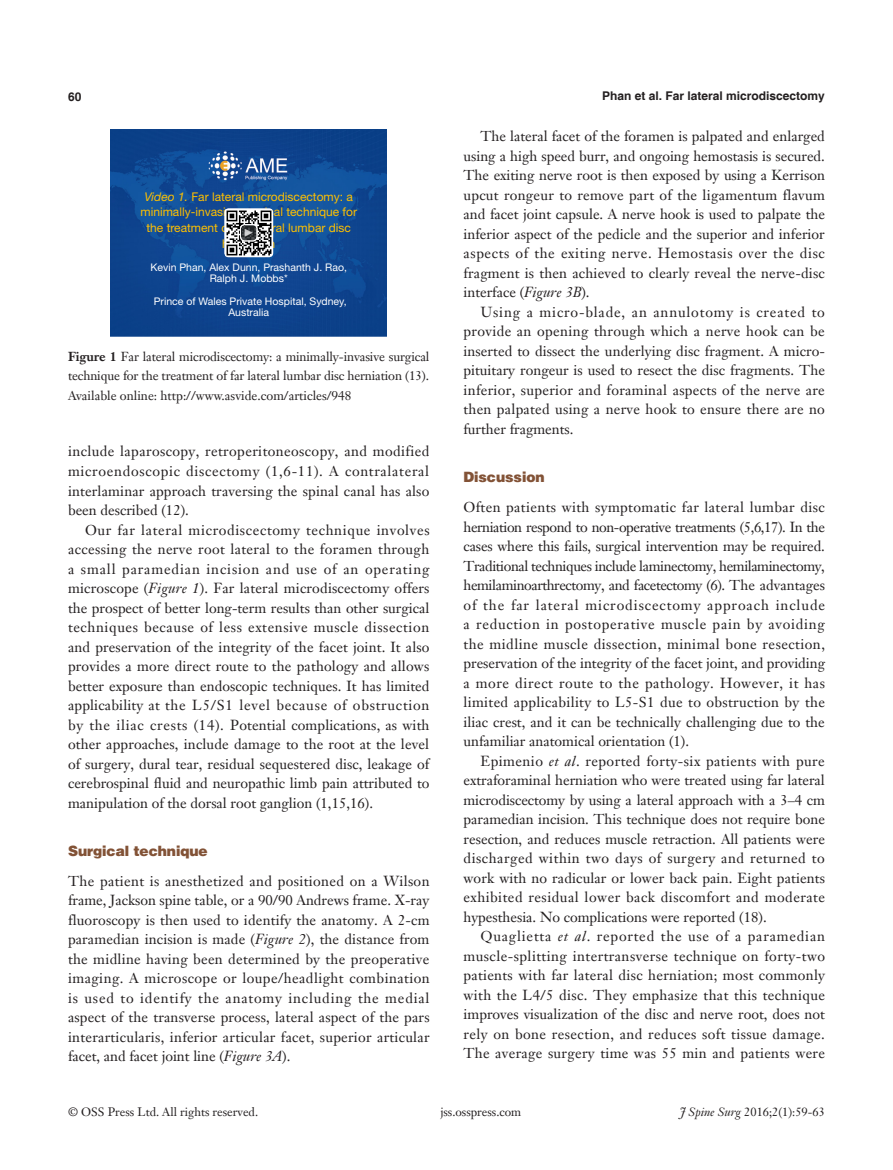
<style>
.page{position:relative;width:893px;height:1170px;background:#fff}
.page>*{position:absolute;margin:0;border:0;box-sizing:border-box;transform-origin:0 0}
.t1{font:14.25px/19.5px "Janson Text LT";color:#231f20;text-align:justify}
.一级标题下沉{font:900 14.25px "Helvetica";color:#825236}
.t2{font:12.75px/19.5px "Janson Text LT";letter-spacing:-.01em;color:#231f20}
.t3{font:12px/15.6px "Helvetica Neue LT Pro";color:#ffc000;text-align:center}
.t4{font:12px "Janson Text LT";color:#231f20}
.t5{font:700 12px "Helvetica";color:#231f20}
.t6{font:11.55px "Times New Roman";color:#fff}
.t7{font:10.5px/11.2px "Helvetica Neue LT Pro";color:#fff;text-align:center}
.s1{font-style:italic}
.s2{font-weight:700}
</style>
<div class="page">
<img style="left:111px;top:129px;width:276px;height:207px">
<svg style="left:224px;top:208px;width:49px;height:49px"></svg>
<img style="left:225px;top:209px;width:47px;height:47px">
<svg style="left:240px;top:224px;width:17px;height:17px"></svg>
<div style="left:240px;top:224px;width:17px;height:17px;border:1px solid #fff;border-radius:4px"></div>
<p class="t5" style="left:68px;top:89px;width:15px">60</p>
<p class="t5" style="left:602px;top:88px;width:224px">Phan et al. Far lateral microdiscectomy</p>
<p class="t3" style="left:140px;top:188px;width:218px"><span class="s1">Video 1.</span> Far lateral microdiscectomy: a minimally-invasive surgical technique for the treatment of far lateral lumbar disc</p>
<p class="t7" style="left:151px;top:261px;width:198px">Kevin Phan, Alex Dunn, Prashanth J. Rao,<br>Ralph J. Mobbs*</p>
<p class="t7" style="left:154px;top:295px;width:194px">Prince of Wales Private Hospital, Sydney,<br>Australia</p>
<p class="t6" style="left:257px;top:227px;width:13px;rotate:90deg">▲</p>
<p class="t2" style="left:68px;top:346px;width:363px"><span class="s2">Figure 1</span> Far lateral microdiscectomy: a minimally-invasive surgical technique for the treatment of far lateral lumbar disc herniation (13).</p>
<p class="t2" style="left:68px;top:385px;width:285px">Available online: http://www.asvide.com/articles/948</p>
<p class="t1" style="left:68px;top:441px;width:363px">include laparoscopy, retroperitoneoscopy, and modified microendoscopic discectomy (1,6-11). A contralateral interlaminar approach traversing the spinal canal has also been described (12).</p>
<p class="t1" style="left:68px;top:519px;width:363px;text-indent:17px">Our far lateral microdiscectomy technique involves accessing the nerve root lateral to the foramen through a small paramedian incision and use of an operating microscope (<span class="s1">Figure 1</span>). Far lateral microdiscectomy offers the prospect of better long-term results than other surgical techniques because of less extensive muscle dissection and preservation of the integrity of the facet joint. It also provides a more direct route to the pathology and allows better exposure than endoscopic techniques. It has limited applicability at the L5/S1 level because of obstruction by the iliac crests (14). Potential complications, as with other approaches, include damage to the root at the level of surgery, dural tear, residual sequestered disc, leakage of cerebrospinal fluid and neuropathic limb pain attributed to manipulation of the dorsal root ganglion (1,15,16).</p>
<p class="一级标题下沉" style="left:68px;top:841px;width:141px">Surgical technique</p>
<p class="t1" style="left:68px;top:870px;width:363px">The patient is anesthetized and positioned on a Wilson frame, Jackson spine table, or a 90/90 Andrews frame. X-ray fluoroscopy is then used to identify the anatomy. A 2-cm paramedian incision is made (<span class="s1">Figure 2</span>), the distance from the midline having been determined by the preoperative imaging. A microscope or loupe/headlight combination is used to identify the anatomy including the medial aspect of the transverse process, lateral aspect of the pars interarticularis, inferior articular facet, superior articular facet, and facet joint line (<span class="s1">Figure 3A</span>).</p>
<p class="t1" style="left:463px;top:126px;width:363px;text-indent:17px">The lateral facet of the foramen is palpated and enlarged using a high speed burr, and ongoing hemostasis is secured.<br>The exiting nerve root is then exposed by using a Kerrison upcut rongeur to remove part of the ligamentum flavum and facet joint capsule. A nerve hook is used to palpate the inferior aspect of the pedicle and the superior and inferior aspects of the exiting nerve. Hemostasis over the disc fragment is then achieved to clearly reveal the nerve-disc interface (<span class="s1">Figure 3B</span>).</p>
<p class="t1" style="left:463px;top:302px;width:363px;text-indent:17px">Using a micro-blade, an annulotomy is created to provide an opening through which a nerve hook can be inserted to dissect the underlying disc fragment. A micro&shy;pituitary rongeur is used to resect the disc fragments. The inferior, superior and foraminal aspects of the nerve are then palpated using a nerve hook to ensure there are no further fragments.</p>
<p class="一级标题下沉" style="left:463px;top:467px;width:83px">Discussion</p>
<p class="t1" style="left:463px;top:497px;width:363px">Often patients with symptomatic far lateral lumbar disc herniation respond to non-operative treatments (5,6,17). In the cases where this fails, surgical intervention may be required.<br>Traditional techniques include laminectomy, hemilaminectomy, hemilaminoarthrectomy, and facetectomy (6). The advantages of the far lateral microdiscectomy approach include a reduction in postoperative muscle pain by avoiding the midline muscle dissection, minimal bone resection, preservation of the integrity of the facet joint, and providing a more direct route to the pathology. However, it has limited applicability to L5-S1 due to obstruction by the iliac crest, and it can be technically challenging due to the unfamiliar anatomical orientation (1).</p>
<p class="t1" style="left:463px;top:750px;width:363px;text-indent:17px">Epimenio <span class="s1">et al</span>. reported forty-six patients with pure extraforaminal herniation who were treated using far lateral microdiscectomy by using a lateral approach with a 3–4 cm paramedian incision. This technique does not require bone resection, and reduces muscle retraction. All patients were discharged within two days of surgery and returned to work with no radicular or lower back pain. Eight patients exhibited residual lower back discomfort and moderate hypesthesia. No complications were reported (18).</p>
<p class="t1" style="left:463px;top:926px;width:363px;text-indent:17px">Quaglietta <span class="s1">et al</span>. reported the use of a paramedian muscle-splitting intertransverse technique on forty-two patients with far lateral disc herniation; most commonly with the L4/5 disc. They emphasize that this technique improves visualization of the disc and nerve root, does not rely on bone resection, and reduces soft tissue damage.<br>The average surgery time was 55 min and patients were</p>
<p class="t4" style="left:68px;top:1104px;width:192px">© OSS Press Ltd. All rights reserved.</p>
<p class="t4" style="left:440px;top:1104px;width:82px">jss.osspress.com</p>
<p class="t4" style="left:680px;top:1104px;width:147px"><span class="s1">J Spine Surg</span> 2016;2(1):59-63</p>
</div>
